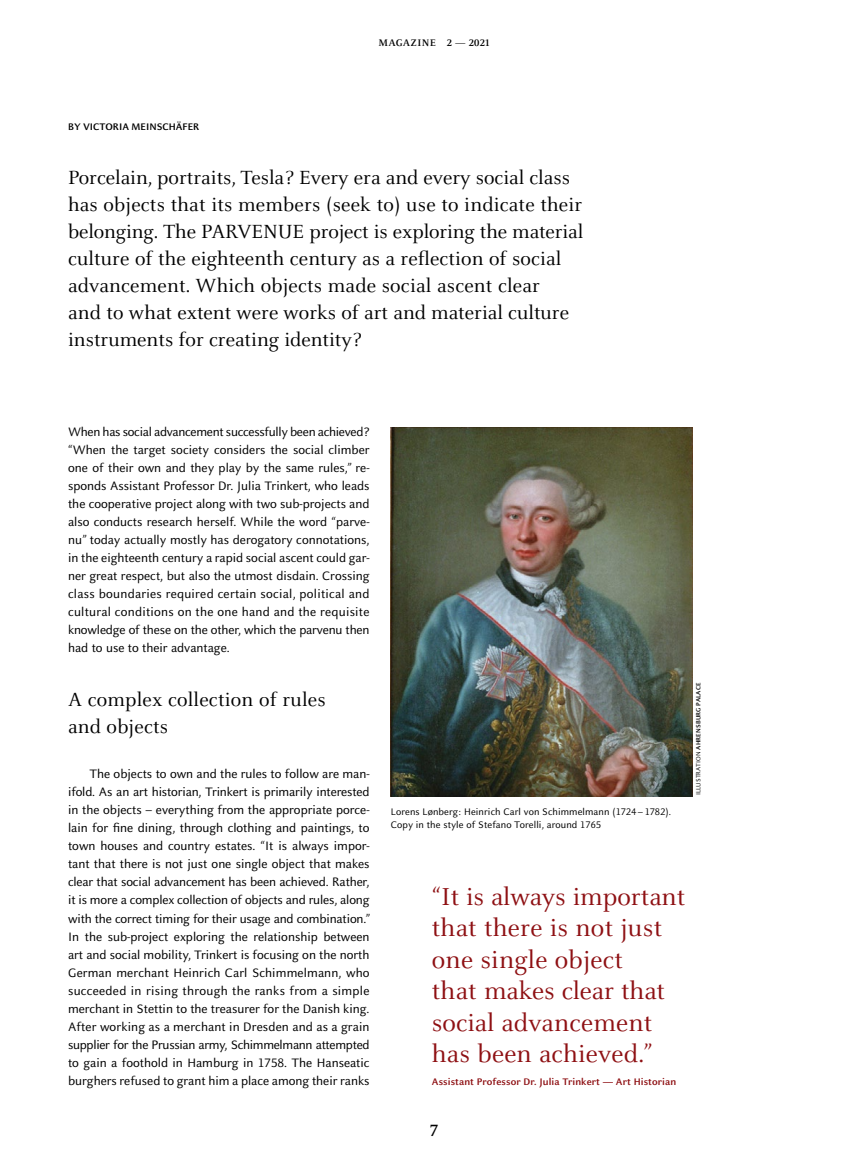
<style>
.page{position:relative;width:851px;height:1170px;background:#fff}
.page>*{position:absolute;margin:0;border:0;box-sizing:border-box;transform-origin:0 0}
.t1{font:27px/31.5px "Celeste Pro";letter-spacing:.01em;color:#8e1013}
.t2{font:21px/27px "Celeste Pro";color:#000}
.t3{font:700 18px "Celeste Pro";color:#000}
.t4{font:13.5px/18px "Celeste Sans Pro";color:#000;text-align:justify}
.t5{font:10.5px/13.5px "Celeste Sans Pro";letter-spacing:.01em;color:#000}
.t6{font:700 10.5px "Celeste Sans Pro";letter-spacing:.01em;color:#8e1013}
.t7{font:700 10.5px "Celeste Sans Pro";color:#000}
.t8{font:700 10.5px "Celeste Pro";letter-spacing:.03em;color:#000}
.t9{font:700 6.75px "Celeste Sans Pro";letter-spacing:.01em;color:#000}
.s1{font-weight:400}
</style>
<div class="page">
<img style="left:391px;top:427px;width:301px;height:369px">
<p class="t7" style="left:68px;top:120px;width:133px">BY VICTORIA MEINSCHÄFER</p>
<p class="t8" style="left:378px;top:36px;width:113px">MAGAZINE 2 — 2021</p>
<p class="t2" style="left:68px;top:164px;width:516px">Porcelain, portraits, Tesla? Every era and every social class has objects that its members (seek to) use to indicate their belonging. The PARVENUE project is exploring the material culture of the eighteenth century as a reflection of social advancement. Which objects made social ascent clear<br>and to what extent were works of art and material culture instruments for creating identity?</p>
<p class="t4" style="left:68px;top:422px;width:303px">When has social advancement successfully been achieved? “When the target society considers the social climber one of their own and they play by the same rules,” re&shy;sponds Assistant Professor Dr. Julia Trinkert, who leads the cooperative project along with two sub-projects and also conducts research herself. While the word “parve&shy;nu” today actually mostly has derogatory connotations, in the eighteenth century a rapid social ascent could gar&shy;ner great respect, but also the utmost disdain. Crossing class boundaries required certain social, political and cultural conditions on the one hand and the requisite knowledge of these on the other, which the parvenu then had to use to their advantage.</p>
<h2 class="t2" style="left:68px;top:686px;width:259px">A complex collection of rules and objects</h2>
<p class="t9" style="left:694px;top:795px;width:114px;rotate:-90deg"><span class="s1">ILLUSTRATION</span> AHRENSBURG PALACE</p>
<p class="t5" style="left:391px;top:804px;width:282px">Lorens Lønberg: Heinrich Carl von Schimmelmann (1724 – 1782).<br>Copy in the style of Stefano Torelli, around 1765</p>
<p class="t4" style="left:68px;top:764px;width:303px;text-indent:21px">The objects to own and the rules to follow are man&shy;ifold. As an art historian, Trinkert is primarily interested in the objects – everything from the appropriate porce&shy;lain for fine dining, through clothing and paintings, to town houses and country estates. “It is always impor&shy;tant that there is not just one single object that makes clear that social advancement has been achieved. Rather, it is more a complex collection of objects and rules, along with the correct timing for their usage and combination.” In the sub-project exploring the relationship between art and social mobility, Trinkert is focusing on the north German merchant Heinrich Carl Schimmelmann, who succeeded in rising through the ranks from a simple merchant in Stettin to the treasurer for the Danish king.<br>After working as a merchant in Dresden and as a grain supplier for the Prussian army, Schimmelmann attempted to gain a foothold in Hamburg in 1758. The Hanseatic burghers refused to grant him a place among their ranks</p>
<h1 class="t1" style="left:432px;top:879px;width:255px">“It is always important that there is not just one single object<br>that makes clear that social advancement has been achieved.”</h1>
<p class="t6" style="left:432px;top:1074px;width:246px">Assistant Professor Dr. Julia Trinkert — Art Historian</p>
<h3 class="t3" style="left:429px;top:1118px;width:10px">7</h3>
</div>
